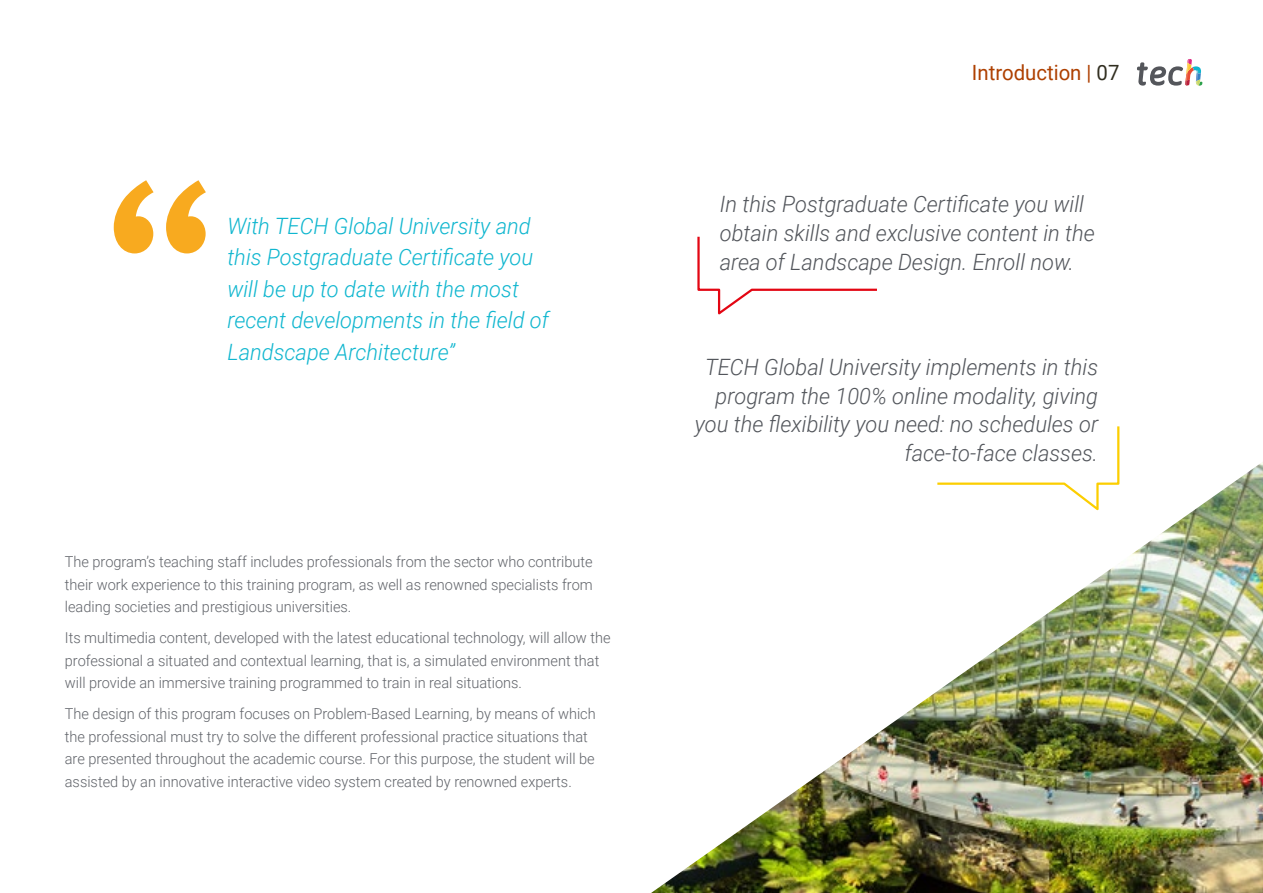
<style>
.page{position:relative;width:1263px;height:893px;background:#fff}
.page>*{position:absolute;margin:0;border:0;box-sizing:border-box;transform-origin:0 0}
.t1{font:italic 300 22.5px/28.5px "Roboto";color:#52555b;text-align:right}
.t2{font:italic 300 22.5px/31.5px "Roboto";color:#0fb6cf}
.t3{font:21px "Roboto";color:#ae4000}
.t4{font:300 15px/22.5px "Roboto";color:#61646a}
.s1{color:#312e20}
</style>
<div class="page">
<svg style="left:114px;top:180px;width:92px;height:73px"></svg>
<svg style="left:1117px;top:426px;width:3px;height:36px"></svg>
<svg style="left:697px;top:236px;width:180px;height:79px"></svg>
<svg style="left:1137px;top:59px;width:65px;height:27px"></svg>
<img style="left:651px;top:462px;width:612px;height:431px">
<h1 class="t2" style="left:227px;top:209px;width:323px">With TECH Global University and this Postgraduate Certificate you will be up to date with the most recent developments in the field of<br>Landscape Architecture”</h1>
<p class="t4" style="left:65px;top:550px;width:529px;text-align:justify">The program’s teaching staff includes professionals from the sector who contribute their work experience to this training program, as well as renowned specialists from leading societies and prestigious universities.</p>
<p class="t4" style="left:65px;top:626px;width:547px">Its multimedia content, developed with the latest educational technology, will allow the professional a situated and contextual learning, that is, a simulated environment that will provide an immersive training programmed to train in real situations.</p>
<p class="t4" style="left:65px;top:702px;width:532px">The design of this program focuses on Problem-Based Learning, by means of which the professional must try to solve the different professional practice situations that are presented throughout the academic course. For this purpose, the student will be assisted by an innovative interactive video system created by renowned experts.</p>
<h2 class="t3" style="left:972px;top:57px;width:149px">Introduction | <span class="s1">07</span></h2>
<h1 class="t1" style="left:720px;top:189px;width:377px;text-align:left">In this Postgraduate Certificate you will obtain skills and exclusive content in the area of Landscape Design. Enroll now.</h1>
<h1 class="t1" style="left:695px;top:352px;width:405px">TECH Global University implements in this program the 100% online modality, giving you the flexibility you need: no schedules or face-to-face classes.</h1>
</div>
